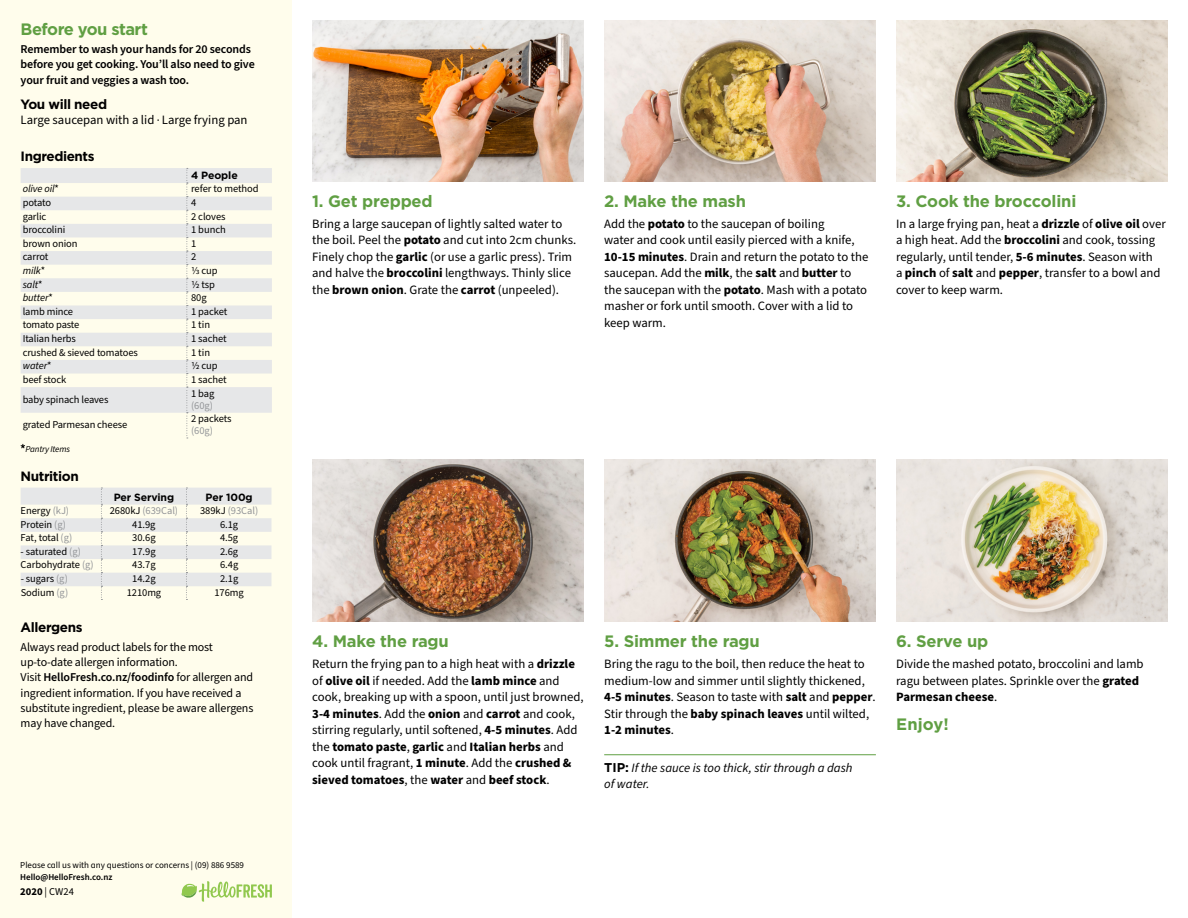
<style>
.page{position:relative;width:1188px;height:918px;background:#fff}
.page>*{position:absolute;margin:0;border:0;box-sizing:border-box;transform-origin:0 0}
.t1{font:700 16.5px "Gotham";letter-spacing:-.01em;color:#609f43}
.t2{font:700 16.5px "Gotham";letter-spacing:-.03em;color:#609f43}
.t3{font:700 13.5px "Gotham";letter-spacing:-.03em;color:#000}
.t4{font:12.75px/16.5px "Source Sans Pro";color:#000}
.t5{font:italic 12.75px/16.5px "Source Sans Pro";color:#000}
.t6{font:12px/15.3px "Source Sans Pro";letter-spacing:-.01em;color:#000}
.t7{font:600 12px/15.3px "Source Sans Pro";letter-spacing:-.01em;color:#000}
.t8{font:10.5px "Source Sans Pro";letter-spacing:-.01em;color:#000}
.t9{font:10.5px "Source Sans Pro";letter-spacing:-.005em;color:#939598}
.t10{font:italic 10.5px "Source Sans Pro";letter-spacing:-.01em;color:#000}
.t11{font:700 10.5px "Gotham";letter-spacing:-.01em;color:#000}
.t12{font:9px "Source Sans Pro";color:#000}
.t13{font:600 9px "Source Sans Pro";color:#000}
.t14{font:italic 9px "Source Sans Pro";letter-spacing:-.02em;color:#000}
.s1{font-size:12px}
.s2{font-style:normal}
.s3{color:#939598}
.s4{color:#000}
.s5{font-weight:600}
.s6{font-weight:700}
.s7{font-family:"Gotham";font-weight:700;font-style:normal}
</style>
<div class="page">
<div style="left:0;top:0;width:292px;height:918px;background:#fffdec"></div>
<svg style="left:182px;top:881px;width:90px;height:21px"></svg>
<hr style="left:604px;top:754px;width:272px;height:1px;background:#609f43">
<svg style="left:21px;top:168px;width:251px;height:245px;fill:#e6e7e8"></svg>
<svg style="left:186px;top:168px;width:2px;height:271px"></svg>
<svg style="left:21px;top:444px;width:4px;height:4px"></svg>
<svg style="left:21px;top:488px;width:250px;height:112px"></svg>
<img style="left:896px;top:459px;width:272px;height:162px">
<img style="left:604px;top:459px;width:272px;height:162px">
<img style="left:312px;top:459px;width:272px;height:162px">
<img style="left:312px;top:20px;width:272px;height:161px">
<img style="left:604px;top:20px;width:272px;height:161px">
<img style="left:896px;top:20px;width:272px;height:161px">
<p class="t2" style="left:21px;top:18px;width:129px">Before you start</p>
<p class="t7" style="left:21px;top:42px;width:236px">Remember to wash your hands for 20 seconds before you get cooking. You’ll also need to give your fruit and veggies a wash too.</p>
<p class="t3" style="left:21px;top:95px;width:88px">You will need</p>
<p class="t4" style="left:21px;top:111px;width:229px">Large saucepan with a lid <span class="s1">·</span> Large frying pan</p>
<p class="t3" style="left:21px;top:147px;width:75px">Ingredients</p>
<p class="t11" style="left:191px;top:168px;width:48px">4 People</p>
<p class="t10" style="left:23px;top:182px;width:38px">olive oil<span class="s2">*</span></p>
<p class="t8" style="left:191px;top:182px;width:69px">refer to method</p>
<p class="t8" style="left:23px;top:195px;width:30px">potato</p>
<p class="t8" style="left:191px;top:195px;width:7px">4</p>
<p class="t8" style="left:23px;top:209px;width:25px">garlic</p>
<p class="t8" style="left:191px;top:209px;width:36px">2 cloves</p>
<p class="t8" style="left:23px;top:223px;width:44px">broccolini</p>
<p class="t8" style="left:191px;top:223px;width:36px">1 bunch</p>
<p class="t8" style="left:23px;top:236px;width:56px">brown onion</p>
<p class="t8" style="left:191px;top:236px;width:7px">1</p>
<p class="t8" style="left:23px;top:250px;width:27px">carrot</p>
<p class="t8" style="left:191px;top:250px;width:7px">2</p>
<p class="t10" style="left:23px;top:264px;width:24px">milk<span class="s2">*</span></p>
<p class="t8" style="left:191px;top:264px;width:28px">1/3 cup</p>
<p class="t10" style="left:23px;top:277px;width:21px">salt<span class="s2">*</span></p>
<p class="t8" style="left:191px;top:277px;width:26px">1/2 tsp</p>
<p class="t10" style="left:23px;top:291px;width:32px">butter<span class="s2">*</span></p>
<p class="t8" style="left:191px;top:291px;width:17px">80g</p>
<p class="t8" style="left:23px;top:304px;width:52px">lamb mince</p>
<p class="t8" style="left:191px;top:304px;width:38px">1 packet</p>
<p class="t8" style="left:23px;top:318px;width:58px">tomato paste</p>
<p class="t8" style="left:191px;top:318px;width:20px">1 tin</p>
<p class="t8" style="left:23px;top:332px;width:55px">Italian herbs</p>
<p class="t8" style="left:191px;top:332px;width:37px">1 sachet</p>
<p class="t8" style="left:23px;top:345px;width:117px">crushed &amp; sieved tomatoes</p>
<p class="t8" style="left:191px;top:345px;width:20px">1 tin</p>
<p class="t10" style="left:23px;top:359px;width:30px">water<span class="s2">*</span></p>
<p class="t8" style="left:191px;top:359px;width:28px">1/2 cup</p>
<p class="t8" style="left:23px;top:372px;width:45px">beef stock</p>
<p class="t8" style="left:191px;top:372px;width:37px">1 sachet</p>
<p class="t8" style="left:23px;top:392px;width:87px">baby spinach leaves</p>
<p class="t8" style="left:191px;top:386px;width:25px">1 bag</p>
<p class="t9" style="left:191px;top:398px;width:24px">(60g)</p>
<p class="t8" style="left:23px;top:418px;width:106px">grated Parmesan cheese</p>
<p class="t14" style="left:26px;top:443px;width:46px">Pantry Items</p>
<p class="t3" style="left:21px;top:467px;width:60px">Nutrition</p>
<p class="t8" style="left:191px;top:412px;width:42px">2 packets</p>
<p class="t9" style="left:191px;top:424px;width:24px">(60g)</p>
<p class="t11" style="left:114px;top:490px;width:62px">Per Serving</p>
<p class="t11" style="left:206px;top:490px;width:48px">Per 100g</p>
<p class="t8" style="left:21px;top:503px;width:50px">Energy <span class="s3">(kJ)</span></p>
<p class="t9" style="left:110px;top:503px;width:70px"><span class="s4">2680kJ</span> (639Cal)</p>
<p class="t9" style="left:200px;top:503px;width:60px"><span class="s4">389kJ</span> (93Cal)</p>
<p class="t8" style="left:21px;top:517px;width:47px">Protein <span class="s3">(g)</span></p>
<p class="t8" style="left:132px;top:517px;width:25px">41.9g</p>
<p class="t8" style="left:220px;top:517px;width:20px">6.1g</p>
<p class="t8" style="left:21px;top:531px;width:53px">Fat, total <span class="s3">(g)</span></p>
<p class="t8" style="left:132px;top:531px;width:25px">30.6g</p>
<p class="t8" style="left:220px;top:531px;width:20px">4.5g</p>
<p class="t8" style="left:21px;top:544px;width:62px">- saturated <span class="s3">(g)</span></p>
<p class="t8" style="left:132px;top:544px;width:25px">17.9g</p>
<p class="t8" style="left:220px;top:544px;width:20px">2.6g</p>
<p class="t8" style="left:21px;top:558px;width:75px">Carbohydrate <span class="s3">(g)</span></p>
<p class="t8" style="left:132px;top:558px;width:25px">43.7g</p>
<p class="t8" style="left:220px;top:558px;width:20px">6.4g</p>
<p class="t8" style="left:21px;top:572px;width:49px">- sugars <span class="s3">(g)</span></p>
<p class="t8" style="left:132px;top:572px;width:25px">14.2g</p>
<p class="t8" style="left:220px;top:572px;width:20px">2.1g</p>
<p class="t8" style="left:21px;top:585px;width:49px">Sodium <span class="s3">(g)</span></p>
<p class="t8" style="left:127px;top:585px;width:36px">1210mg</p>
<p class="t8" style="left:214px;top:585px;width:31px">176mg</p>
<p class="t3" style="left:21px;top:619px;width:63px">Allergens</p>
<p class="t6" style="left:21px;top:639px;width:234px">Always read product labels for the most up-to-date allergen information.<br>Visit <span class="s5">HelloFresh.co.nz/foodinfo</span> for allergen and ingredient information. If you have received a substitute ingredient, please be aware allergens may have changed.</p>
<p class="t12" style="left:20px;top:859px;width:225px">Please call us with any questions or concerns | (09) 886 9589</p>
<p class="t13" style="left:20px;top:871px;width:94px">Hello@HelloFresh.co.nz</p>
<p class="t8" style="left:20px;top:884px;width:55px"><span class="s6">2020</span> | CW24</p>
<p class="t1" style="left:312px;top:190px;width:122px">1. Get prepped</p>
<p class="t4" style="left:312px;top:216px;width:266px">Bring a large saucepan of lightly salted water to the boil. Peel the <span class="s6">potato</span> and cut into 2cm chunks.<br>Finely chop the <span class="s6">garlic</span> (or use a garlic press). Trim and halve the <span class="s6">broccolini</span> lengthways. Thinly slice the <span class="s6">brown onion</span>. Grate the <span class="s6">carrot</span> (unpeeled).</p>
<p class="t1" style="left:604px;top:190px;width:143px">2. Make the mash</p>
<p class="t4" style="left:604px;top:216px;width:266px">Add the <span class="s6">potato</span> to the saucepan of boiling<br>water and cook until easily pierced with a knife, <span class="s6">10-15 minutes</span>. Drain and return the potato to the saucepan. Add the <span class="s6">milk</span>, the <span class="s6">salt</span> and <span class="s6">butter</span> to the saucepan with the <span class="s6">potato</span>. Mash with a potato masher or fork until smooth. Cover with a lid to keep warm.</p>
<p class="t1" style="left:896px;top:190px;width:182px">3. Cook the broccolini</p>
<p class="t4" style="left:896px;top:216px;width:271px">In a large frying pan, heat a <span class="s6">drizzle</span> of <span class="s6">olive oil</span> over a high heat. Add the <span class="s6">broccolini</span> and cook, tossing regularly, until tender, <span class="s6">5-6 minutes</span>. Season with<br>a <span class="s6">pinch</span> of <span class="s6">salt</span> and <span class="s6">pepper</span>, transfer to a bowl and cover to keep warm.</p>
<p class="t1" style="left:312px;top:631px;width:138px">4. Make the ragu</p>
<p class="t4" style="left:312px;top:656px;width:273px">Return the frying pan to a high heat with a <span class="s6">drizzle </span>of <span class="s6">olive oil</span> if needed. Add the <span class="s6">lamb mince</span> and cook, breaking up with a spoon, until just browned, <span class="s6">3-4 minutes</span>. Add the <span class="s6">onion</span> and <span class="s6">carrot</span> and cook, stirring regularly, until softened, <span class="s6">4-5 minutes</span>. Add the <span class="s6">tomato paste</span>, <span class="s6">garlic</span> and <span class="s6">Italian herbs</span> and cook until fragrant, <span class="s6">1 minute</span>. Add the <span class="s6">crushed &amp; sieved tomatoes</span>, the <span class="s6">water</span> and <span class="s6">beef stock</span>.</p>
<p class="t1" style="left:604px;top:631px;width:157px">5. Simmer the ragu</p>
<p class="t4" style="left:604px;top:656px;width:273px">Bring the ragu to the boil, then reduce the heat to medium-low and simmer until slightly thickened, <span class="s6">4-5 minutes</span>. Season to taste with <span class="s6">salt</span> and <span class="s6">pepper</span>.<br>Stir through the <span class="s6">baby spinach leaves</span> until wilted, <span class="s6">1-2 minutes</span>.</p>
<p class="t5" style="left:604px;top:760px;width:250px"><span class="s7">TIP:</span> If the sauce is too thick, stir through a dash of water.</p>
<p class="t1" style="left:896px;top:631px;width:94px">6. Serve up</p>
<p class="t4" style="left:896px;top:656px;width:249px">Divide the mashed potato, broccolini and lamb ragu between plates. Sprinkle over the <span class="s6">grated<br>Parmesan cheese</span>.</p>
<p class="t1" style="left:896px;top:714px;width:54px">Enjoy!</p>
</div>
